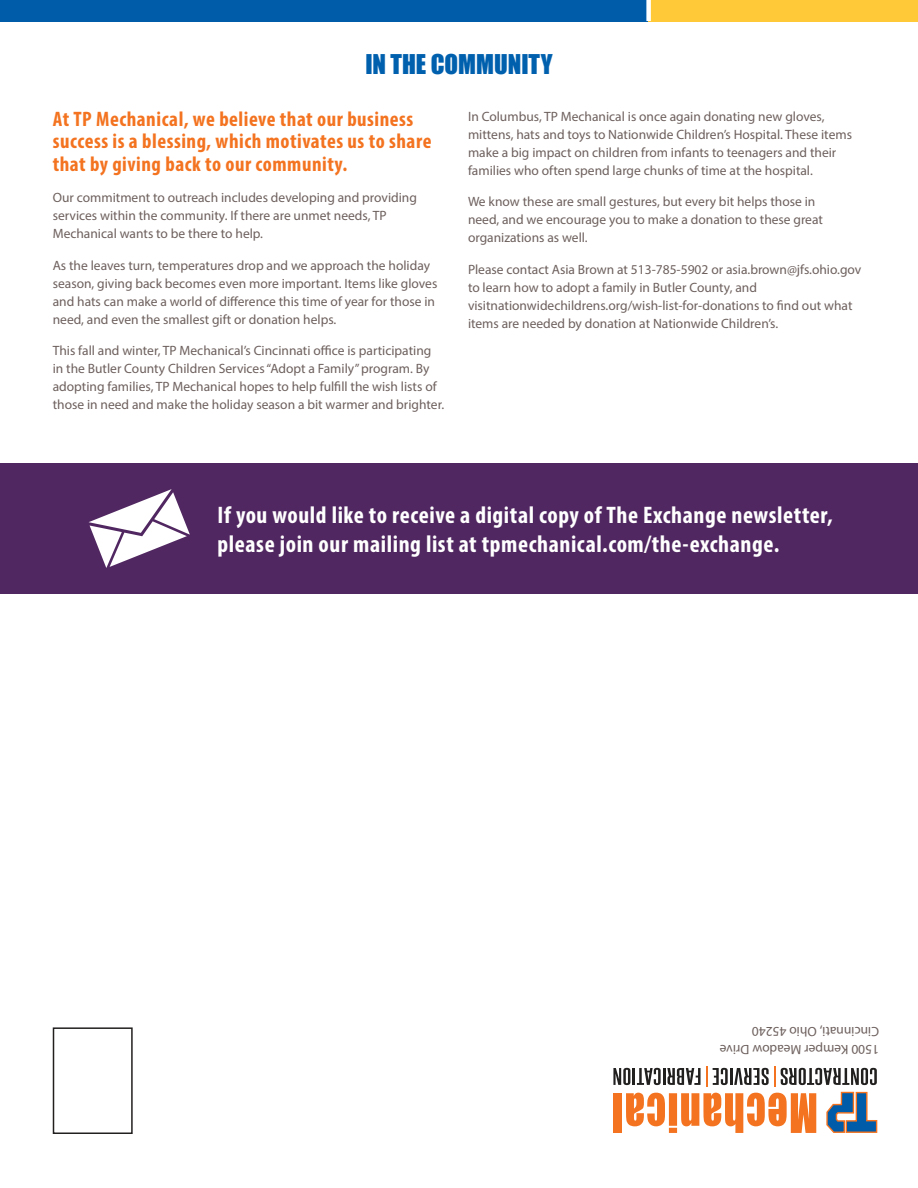
<style>
.page{position:relative;width:918px;height:1188px;background:#fff}
.page>*{position:absolute;margin:0;border:0;box-sizing:border-box;transform-origin:0 0}
.t1{font:25.05px "Impact";color:#0060ae}
.t2{font:700 condensed 24px/28.2px "Myriad Pro";letter-spacing:.025em;color:#fff}
.t3{font:700 condensed 21px/22.2px "Myriad Pro";letter-spacing:.025em;color:#f37320}
.t4{font:13.5px/18px "Myriad Pro";color:#6d605d}
</style>
<div class="page">
<svg style="left:826px;top:1091px;width:51px;height:42px"></svg>
<svg style="left:626px;top:1093px;width:190px;height:40px"></svg>
<div style="left:614px;top:1093px;width:8px;height:40px;background:#f37320"></div>
<svg style="left:781px;top:1068px;width:96px;height:17px"></svg>
<hr style="left:774px;top:1066px;width:2px;height:21px;background:#f37320">
<svg style="left:713px;top:1068px;width:56px;height:17px"></svg>
<hr style="left:706px;top:1066px;width:2px;height:21px;background:#f37320">
<svg style="left:613px;top:1068px;width:88px;height:17px"></svg>
<div style="left:53px;top:1027px;width:80px;height:107px;border:2px solid #221f1f"></div>
<div style="left:0;top:0;width:651px;height:22px;background:#005ba8"></div>
<div style="left:649px;top:0;width:269px;height:22px;background:#ffc937"></div>
<div style="left:646px;top:0;width:5px;height:21px;background:#fff"></div>
<div style="left:0;top:463px;width:918px;height:131px;background:#512761"></div>
<svg style="left:89px;top:489px;width:101px;height:79px"></svg>
<h1 class="t1" style="left:365px;top:54px;width:189px">IN THE COMMUNITY</h1>
<h3 class="t3" style="left:53px;top:110px;width:380px">At TP Mechanical, we believe that our business success is a blessing, which motivates us to share that by giving back to our community.</h3>
<p class="t4" style="left:53px;top:190px;width:366px">Our commitment to outreach includes developing and providing services within the community. If there are unmet needs, TP<br>Mechanical wants to be there to help.</p>
<p class="t4" style="left:53px;top:257px;width:386px">As the leaves turn, temperatures drop and we approach the holiday season, giving back becomes even more important. Items like gloves and hats can make a world of difference this time of year for those in need, and even the smallest gift or donation helps.</p>
<p class="t4" style="left:53px;top:343px;width:393px">This fall and winter, TP Mechanical’s Cincinnati office is participating in the Butler County Children Services “Adopt a Family” program. By adopting families, TP Mechanical hopes to help fulfill the wish lists of those in need and make the holiday season a bit warmer and brighter.</p>
<p class="t4" style="left:468px;top:108px;width:386px">In Columbus, TP Mechanical is once again donating new gloves, mittens, hats and toys to Nationwide Children’s Hospital. These items make a big impact on children from infants to teenagers and their families who often spend large chunks of time at the hospital.</p>
<p class="t4" style="left:468px;top:194px;width:356px">We know these are small gestures, but every bit helps those in need, and we encourage you to make a donation to these great organizations as well.</p>
<p class="t4" style="left:468px;top:261px;width:395px">Please contact Asia Brown at 513-785-5902 or asia.brown@jfs.ohio.gov to learn how to adopt a family in Butler County, and visitnationwidechildrens.org/wish-list-for-donations to find out what items are needed by donation at Nationwide Children’s.</p>
<h2 class="t2" style="left:218px;top:504px;width:617px">If you would like to receive a digital copy of The Exchange newsletter, please join our mailing list at tpmechanical.com/the-exchange.</h2>
<p class="t4" style="left:879px;top:1058px;width:161px;rotate:-180deg">1500 Kemper Meadow Drive<br>Cincinnati, Ohio 45240</p>
</div>
